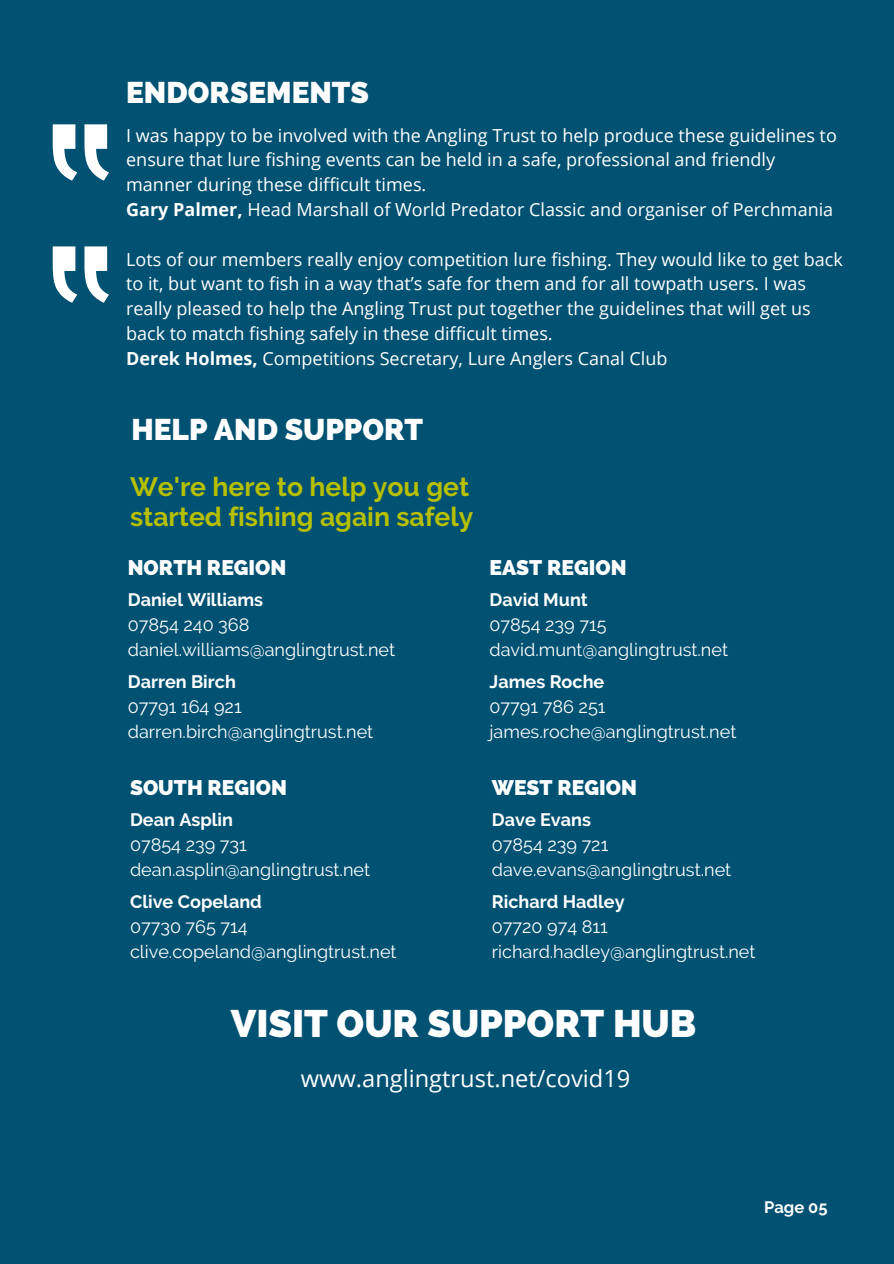
<style>
.page{position:relative;width:894px;height:1264px;background:#fff}
.page>*{position:absolute;margin:0;border:0;box-sizing:border-box;transform-origin:0 0}
.t1{font:800 38.1px "Raleway";color:#fff}
.t2{font:800 29.85px "Raleway";color:#fff}
.t3{font:700 26.55px/29.2px "Raleway";color:#b6bf00}
.t4{font:23.7px "Open Sans";color:#fff}
.t5{font:800 21px "Raleway";color:#fff}
.t6{font:18px/24.8px "Open Sans";color:#fff}
.t7{font:18px/24.8px "Raleway";color:#fff}
.t8{font:700 18px "Raleway";color:#fff}
.t9{font:700 16.5px "Raleway";color:#fff}
.s1{font-weight:700}
</style>
<div class="page">
<div style="left:0;top:0;width:893px;height:1263px;background:#005172"></div>
<svg style="left:84px;top:124px;width:25px;height:57px"></svg>
<svg style="left:53px;top:124px;width:24px;height:57px"></svg>
<svg style="left:84px;top:246px;width:25px;height:57px"></svg>
<svg style="left:53px;top:246px;width:24px;height:57px"></svg>
<h2 class="t2" style="left:126px;top:75px;width:244px">ENDORSEMENTS</h2>
<p class="t6" style="left:126px;top:122px;width:712px">I was happy to be involved with the Angling Trust to help produce these guidelines to ensure that lure fishing events can be held in a safe, professional and friendly manner during these difficult times.<br><span class="s1">Gary Palmer,</span> Head Marshall of World Predator Classic and organiser of Perchmania</p>
<p class="t6" style="left:126px;top:246px;width:718px">Lots of our members really enjoy competition lure fishing. They would like to get back to it, but want to fish in a way that’s safe for them and for all towpath users. I was really pleased to help the Angling Trust put together the guidelines that will get us back to match fishing safely in these difficult times.<br><span class="s1">Derek Holmes,</span> Competitions Secretary, Lure Anglers Canal Club</p>
<h2 class="t2" style="left:131px;top:412px;width:293px">HELP AND SUPPORT</h2>
<h3 class="t3" style="left:130px;top:472px;width:345px">We're here to help you get started fishing again safely</h3>
<p class="t5" style="left:128px;top:555px;width:160px">NORTH REGION</p>
<p class="t8" style="left:128px;top:589px;width:137px">Daniel Williams</p>
<p class="t7" style="left:128px;top:612px;width:269px">07854 240 368 daniel.williams@anglingtrust.net</p>
<p class="t8" style="left:128px;top:671px;width:110px">Darren Birch</p>
<p class="t7" style="left:128px;top:694px;width:247px">07791 164 921 darren.birch@anglingtrust.net</p>
<p class="t5" style="left:130px;top:775px;width:158px">SOUTH REGION</p>
<p class="t8" style="left:130px;top:809px;width:104px">Dean Asplin</p>
<p class="t7" style="left:130px;top:832px;width:241px">07854 239 731 dean.asplin@anglingtrust.net</p>
<p class="t8" style="left:130px;top:891px;width:133px">Clive Copeland</p>
<p class="t7" style="left:130px;top:914px;width:268px">07730 765 714 clive.copeland@anglingtrust.net</p>
<p class="t5" style="left:489px;top:555px;width:138px">EAST REGION</p>
<p class="t8" style="left:489px;top:589px;width:100px">David Munt</p>
<p class="t7" style="left:489px;top:612px;width:240px">07854 239 715 david.munt@anglingtrust.net</p>
<p class="t8" style="left:489px;top:671px;width:116px">James Roche</p>
<p class="t7" style="left:489px;top:694px;width:248px">07791 786 251 james.roche@anglingtrust.net</p>
<p class="t5" style="left:491px;top:775px;width:146px">WEST REGION</p>
<p class="t8" style="left:491px;top:809px;width:101px">Dave Evans</p>
<p class="t7" style="left:491px;top:832px;width:241px">07854 239 721 dave.evans@anglingtrust.net</p>
<p class="t8" style="left:491px;top:891px;width:134px">Richard Hadley</p>
<p class="t7" style="left:491px;top:914px;width:265px">07720 974 811 richard.hadley@anglingtrust.net</p>
<h1 class="t1" style="left:231px;top:1001px;width:467px">VISIT OUR SUPPORT HUB</h1>
<h3 class="t4" style="left:301px;top:1061px;width:331px">www.anglingtrust.net/covid19</h3>
<p class="t9" style="left:763px;top:1197px;width:65px">Page 05</p>
</div>
